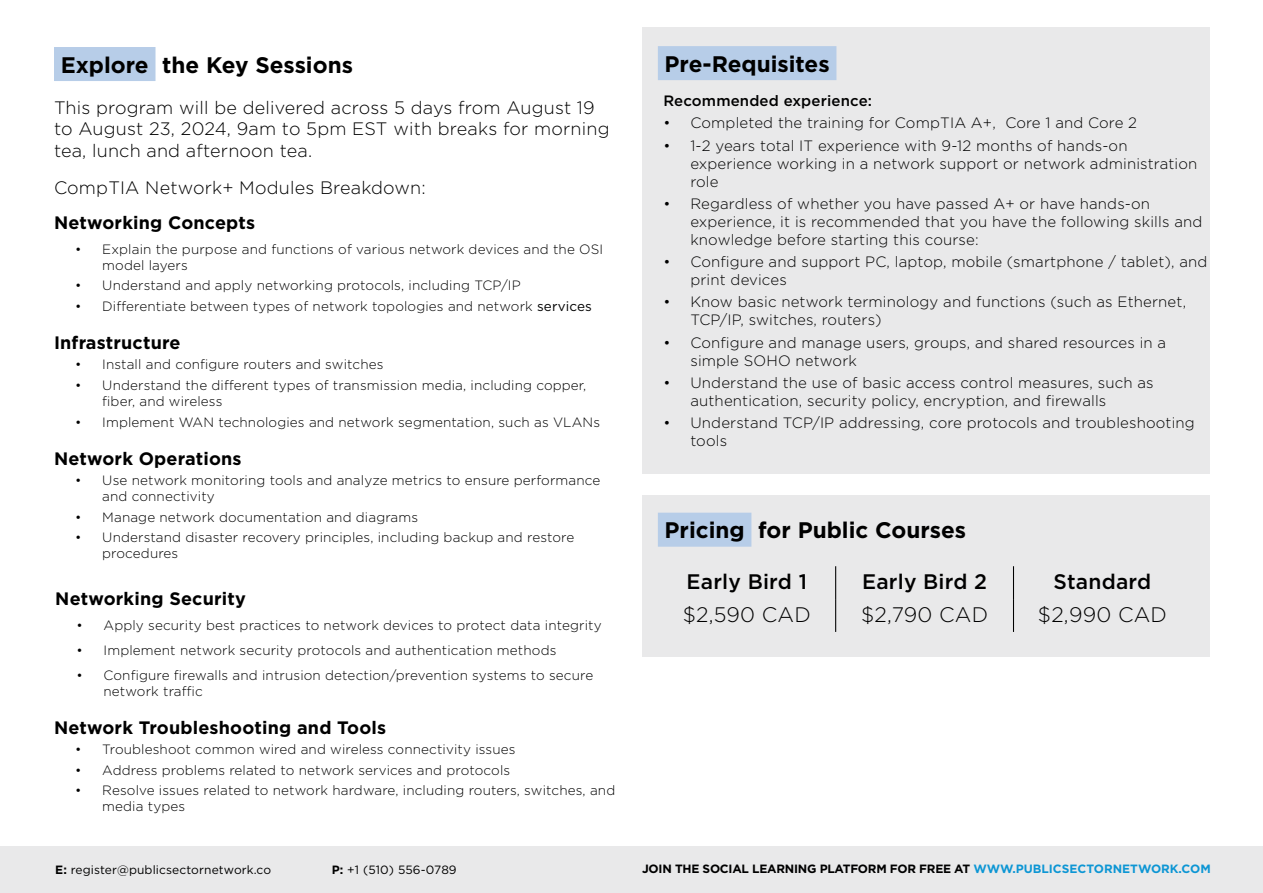
<style>
.page{position:relative;width:1263px;height:893px;background:#fff}
.page>*{position:absolute;margin:0;border:0;box-sizing:border-box;transform-origin:0 0}
.t1{font:700 22.5px "Gotham";color:#000}
.t2{font:500 21px "Gotham";letter-spacing:.01em;color:#000}
.t3{font:300 21px "Gotham";letter-spacing:.01em;color:#000}
.t4{font:300 18px/21.6px "Gotham";letter-spacing:.01em;color:#000}
.t5{font:700 18px "Gotham";letter-spacing:.01em;color:#000}
.t6{font:300 15px/18px "Gotham";letter-spacing:.01em;color:#000}
.t7{font:500 15px "Gotham";letter-spacing:.01em;color:#000}
.t8{font:300 13.5px/16.2px "Gotham";letter-spacing:.01em;color:#000}
.t9{font:700 12px "Gotham";letter-spacing:-.02em;color:#000}
.t10{font:12px "Gotham";letter-spacing:.01em;color:#000}
.s1{font-weight:400}
.s2{font-weight:700}
.s3{color:#0d96d4}
</style>
<div class="page">
<div style="left:54px;top:47px;width:101px;height:34px;background:#b7cde8"></div>
<div style="left:0;top:846px;width:1263px;height:47px;background:#e9e9ea"></div>
<div style="left:642px;top:28px;width:568px;height:446px;background:#e9e9ea"></div>
<div style="left:658px;top:46px;width:178px;height:34px;background:#b7cde8"></div>
<div style="left:642px;top:495px;width:568px;height:162px;background:#e9e9ea"></div>
<div style="left:658px;top:513px;width:93px;height:34px;background:#b7cde8"></div>
<hr style="left:835px;top:566px;width:1px;height:33px;background:#000">
<hr style="left:1013px;top:566px;width:1px;height:33px;background:#000">
<hr style="left:835px;top:599px;width:1px;height:33px;background:#000">
<hr style="left:1013px;top:599px;width:1px;height:33px;background:#000">
<h1 class="t1" style="left:61px;top:50px;width:294px">Explore the Key Sessions</h1>
<h3 class="t4" style="left:54px;top:96px;width:557px">This program will be delivered across 5 days from August 19 to August 23, 2024, 9am to 5pm EST with breaks for morning tea, lunch and afternoon tea.</h3>
<h3 class="t4" style="left:54px;top:176px;width:373px">CompTIA Network+ Modules Breakdown:</h3>
<h3 class="t5" style="left:54px;top:211px;width:203px">Networking Concepts</h3>
<p class="t8" style="left:102px;top:241px;width:502px;text-indent:-27px">• Explain the purpose and functions of various network devices and the OSI model layers</p>
<p class="t8" style="left:75px;top:277px;width:447px">• Understand and apply networking protocols, including TCP/IP</p>
<p class="t8" style="left:75px;top:298px;width:518px">• Differentiate between types of network topologies and network <span class="s1">services</span></p>
<h3 class="t5" style="left:54px;top:331px;width:128px">Infrastructure</h3>
<p class="t8" style="left:75px;top:356px;width:310px">• Install and configure routers and switches</p>
<p class="t8" style="left:102px;top:377px;width:486px;text-indent:-27px">• Understand the different types of transmission media, including copper, fiber, and wireless</p>
<p class="t8" style="left:75px;top:413px;width:526px">• Implement WAN technologies and network segmentation, such as VLANs</p>
<h3 class="t5" style="left:54px;top:446px;width:189px">Network Operations</h3>
<p class="t8" style="left:102px;top:472px;width:500px;text-indent:-27px">• Use network monitoring tools and analyze metrics to ensure performance and connectivity</p>
<p class="t8" style="left:75px;top:508px;width:344px">• Manage network documentation and diagrams</p>
<p class="t8" style="left:102px;top:529px;width:473px;text-indent:-27px">• Understand disaster recovery principles, including backup and restore procedures</p>
<h3 class="t5" style="left:55px;top:587px;width:192px">Networking Security</h3>
<p class="t8" style="left:77px;top:617px;width:527px">• Apply security best practices to network devices to protect data integrity</p>
<p class="t8" style="left:77px;top:642px;width:481px">• Implement network security protocols and authentication methods</p>
<p class="t8" style="left:104px;top:666px;width:491px;text-indent:-27px">• Configure firewalls and intrusion detection/prevention systems to secure network traffic</p>
<h3 class="t5" style="left:54px;top:715px;width:334px">Network Troubleshooting and Tools</h3>
<p class="t8" style="left:75px;top:741px;width:442px">• Troubleshoot common wired and wireless connectivity issues</p>
<p class="t8" style="left:75px;top:761px;width:436px">• Address problems related to network services and protocols</p>
<p class="t8" style="left:102px;top:782px;width:514px;text-indent:-27px">• Resolve issues related to network hardware, including routers, switches, and media types</p>
<h1 class="t1" style="left:665px;top:49px;width:167px">Pre-Requisites</h1>
<p class="t7" style="left:663px;top:91px;width:210px">Recommended experience:</p>
<p class="t6" style="left:663px;top:114px;width:475px">• Completed the training for CompTIA A+, Core 1 and Core 2</p>
<p class="t6" style="left:690px;top:136px;width:508px;text-indent:-27px">• 1-2 years total IT experience with 9-12 months of hands-on experience working in a network support or network administration role</p>
<p class="t6" style="left:690px;top:194px;width:513px;text-indent:-27px">• Regardless of whether you have passed A+ or have hands-on experience, it is recommended that you have the following skills and knowledge before starting this course:</p>
<p class="t6" style="left:690px;top:252px;width:519px;text-indent:-27px">• Configure and support PC, laptop, mobile (smartphone / tablet), and print devices</p>
<p class="t6" style="left:690px;top:293px;width:497px;text-indent:-27px">• Know basic network terminology and functions (such as Ethernet,<br>TCP/IP, switches, routers)</p>
<p class="t6" style="left:690px;top:333px;width:477px;text-indent:-27px">• Configure and manage users, groups, and shared resources in a simple SOHO network</p>
<p class="t6" style="left:690px;top:373px;width:465px;text-indent:-27px">• Understand the use of basic access control measures, such as authentication, security policy, encryption, and firewalls</p>
<p class="t6" style="left:690px;top:413px;width:506px;text-indent:-27px">• Understand TCP/IP addressing, core protocols and troubleshooting tools</p>
<h1 class="t1" style="left:665px;top:515px;width:303px">Pricing for Public Courses</h1>
<h2 class="t2" style="left:686px;top:568px;width:122px">Early Bird 1</h2>
<h2 class="t2" style="left:862px;top:568px;width:126px">Early Bird 2</h2>
<h2 class="t2" style="left:1053px;top:568px;width:99px">Standard</h2>
<h2 class="t3" style="left:683px;top:601px;width:130px">$2,590 CAD</h2>
<h2 class="t3" style="left:861px;top:601px;width:129px">$2,790 CAD</h2>
<h2 class="t3" style="left:1038px;top:601px;width:131px">$2,990 CAD</h2>
<p class="t10" style="left:55px;top:862px;width:217px"><span class="s2">E:</span> register@publicsectornetwork.co</p>
<p class="t10" style="left:332px;top:862px;width:126px"><span class="s2">P:</span> +1 (510) 556-0789</p>
<p class="t9" style="left:642px;top:861px;width:570px">JOIN THE SOCIAL LEARNING PLATFORM FOR FREE AT <span class="s3">WWW.PUBLICSECTORNETWORK.COM</span></p>
</div>
